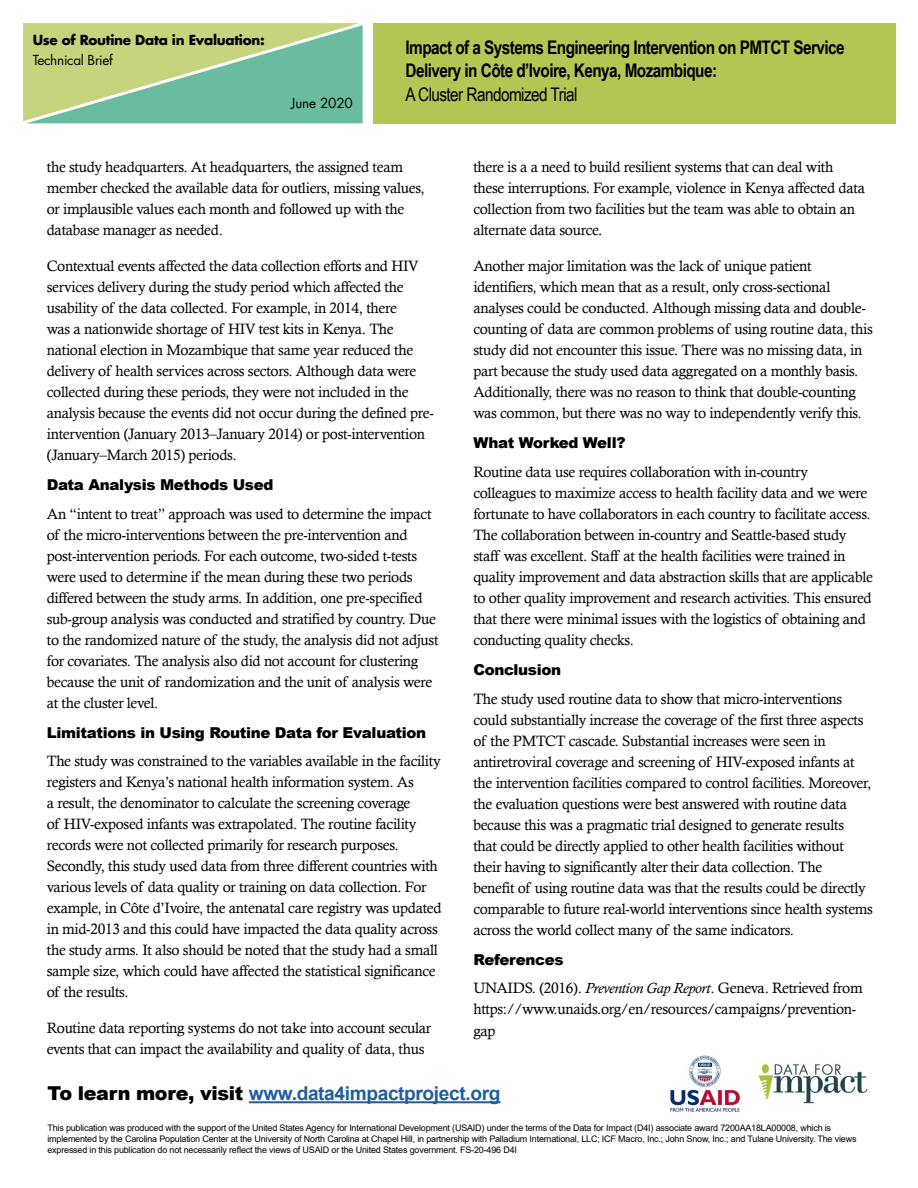
<style>
.page{position:relative;width:918px;height:1188px;background:#fff}
.page>*{position:absolute;margin:0;border:0;box-sizing:border-box;transform-origin:0 0}
.t1{font:700 19.2px "Arial";letter-spacing:-.02em;color:#215e9e}
.t2{font:700 18.75px/23.4px "Arial Narrow";letter-spacing:-.03em;color:#000}
.t3{font:18.75px "Arial Narrow";letter-spacing:-.03em;color:#000}
.t4{font:15px/21px "Calisto";letter-spacing:-.02em;color:#000}
.t5{font:900 15px "Arial";letter-spacing:-.02em;color:#000}
.t6{font:700 13.5px "Futura LT Pro";letter-spacing:-.02em;color:#000}
.t7{font:13.5px "Futura LT Pro";letter-spacing:-.02em;color:#000}
.t8{font:9px/10.8px "Arial";letter-spacing:-.02em;color:#000}
.s1{font-style:italic}
.s2{font-weight:900;color:#000}
</style>
<div class="page">
<div style="left:373px;top:24px;width:522px;height:100px;background:#b3c653"></div>
<svg style="left:23px;top:23px;width:340px;height:100px;background:#9bc991"></svg>
<img style="left:758px;top:1063px;width:110px;height:41px">
<img style="left:670px;top:1055px;width:70px;height:57px">
<hr style="left:249px;top:1101px;width:252px;height:2px;background:#215e9e">
<p class="t6" style="left:33px;top:30px;width:234px">Use of Routine Data in Evaluation:</p>
<p class="t7" style="left:33px;top:50px;width:82px">Technical Brief</p>
<p class="t7" style="left:291px;top:94px;width:63px">June 2020</p>
<p class="t2" style="left:406px;top:35px;width:441px">Impact of a Systems Engineering Intervention on PMTCT Service<br>Delivery in Côte d’Ivoire, Kenya, Mozambique:</p>
<p class="t3" style="left:406px;top:80px;width:174px">A Cluster Randomized Trial</p>
<p class="t4" style="left:47px;top:156px;width:379px">the study headquarters. At headquarters, the assigned team member checked the available data for outliers, missing values, or implausible values each month and followed up with the database manager as needed.</p>
<p class="t4" style="left:47px;top:255px;width:388px">Contextual events affected the data collection efforts and HIV services delivery during the study period which affected the usability of the data collected. For example, in 2014, there<br>was a nationwide shortage of HIV test kits in Kenya. The national election in Mozambique that same year reduced the delivery of health services across sectors. Although data were collected during these periods, they were not included in the analysis because the events did not occur during the defined pre&shy;intervention (January 2013–January 2014) or post-intervention (January–March 2015) periods.</p>
<p class="t5" style="left:47px;top:474px;width:228px">Data Analysis Methods Used</p>
<p class="t4" style="left:47px;top:503px;width:393px">An “intent to treat” approach was used to determine the impact of the micro-interventions between the pre-intervention and post-intervention periods. For each outcome, two-sided t-tests were used to determine if the mean during these two periods differed between the study arms. In addition, one pre-specified sub-group analysis was conducted and stratified by country. Due to the randomized nature of the study, the analysis did not adjust for covariates. The analysis also did not account for clustering because the unit of randomization and the unit of analysis were at the cluster level.</p>
<p class="t5" style="left:47px;top:721px;width:381px">Limitations in Using Routine Data for Evaluation</p>
<p class="t4" style="left:47px;top:750px;width:396px">The study was constrained to the variables available in the facility registers and Kenya’s national health information system. As<br>a result, the denominator to calculate the screening coverage<br>of HIV-exposed infants was extrapolated. The routine facility records were not collected primarily for research purposes.<br>Secondly, this study used data from three different countries with various levels of data quality or training on data collection. For example, in Côte d’Ivoire, the antenatal care registry was updated in mid-2013 and this could have impacted the data quality across the study arms. It also should be noted that the study had a small sample size, which could have affected the statistical significance of the results.</p>
<p class="t4" style="left:47px;top:1017px;width:386px">Routine data reporting systems do not take into account secular events that can impact the availability and quality of data, thus</p>
<p class="t4" style="left:473px;top:156px;width:393px">there is a a need to build resilient systems that can deal with these interruptions. For example, violence in Kenya affected data collection from two facilities but the team was able to obtain an alternate data source.</p>
<p class="t4" style="left:473px;top:255px;width:401px">Another major limitation was the lack of unique patient identifiers, which mean that as a result, only cross-sectional analyses could be conducted. Although missing data and double&shy;counting of data are common problems of using routine data, this study did not encounter this issue. There was no missing data, in part because the study used data aggregated on a monthly basis.<br>Additionally, there was no reason to think that double-counting was common, but there was no way to independently verify this.</p>
<p class="t5" style="left:473px;top:432px;width:154px">What Worked Well?</p>
<p class="t4" style="left:473px;top:461px;width:401px">Routine data use requires collaboration with in-country colleagues to maximize access to health facility data and we were fortunate to have collaborators in each country to facilitate access.<br>The collaboration between in-country and Seattle-based study staff was excellent. Staff at the health facilities were trained in quality improvement and data abstraction skills that are applicable to other quality improvement and research activities. This ensured that there were minimal issues with the logistics of obtaining and conducting quality checks.</p>
<p class="t5" style="left:473px;top:659px;width:89px">Conclusion</p>
<p class="t4" style="left:473px;top:688px;width:401px">The study used routine data to show that micro-interventions could substantially increase the coverage of the first three aspects of the PMTCT cascade. Substantial increases were seen in antiretroviral coverage and screening of HIV-exposed infants at the intervention facilities compared to control facilities. Moreover, the evaluation questions were best answered with routine data because this was a pragmatic trial designed to generate results<br>that could be directly applied to other health facilities without their having to significantly alter their data collection. The<br>benefit of using routine data was that the results could be directly comparable to future real-world interventions since health systems across the world collect many of the same indicators.</p>
<p class="t5" style="left:473px;top:948px;width:92px">References</p>
<p class="t4" style="left:473px;top:977px;width:391px">UNAIDS. (2016). <span class="s1">Prevention Gap Report</span>. Geneva. Retrieved from https://www.unaids.org/en/resources/campaigns/prevention&shy;gap</p>
<p class="t1" style="left:47px;top:1080px;width:455px"><span class="s2">To learn more, visit</span> www.data4impactproject.org</p>
<p class="t8" style="left:47px;top:1123px;width:811px">This publication was produced with the support of the United States Agency for International Development (USAID) under the terms of the Data for Impact (D4I) associate award 7200AA18LA00008, which is implemented by the Carolina Population Center at the University of North Carolina at Chapel Hill, in partnership with Palladium International, LLC; ICF Macro, Inc.; John Snow, Inc.; and Tulane University. The views expressed in this publication do not necessarily reflect the views of USAID or the United States government. FS-20-496 D4I</p>
</div>
